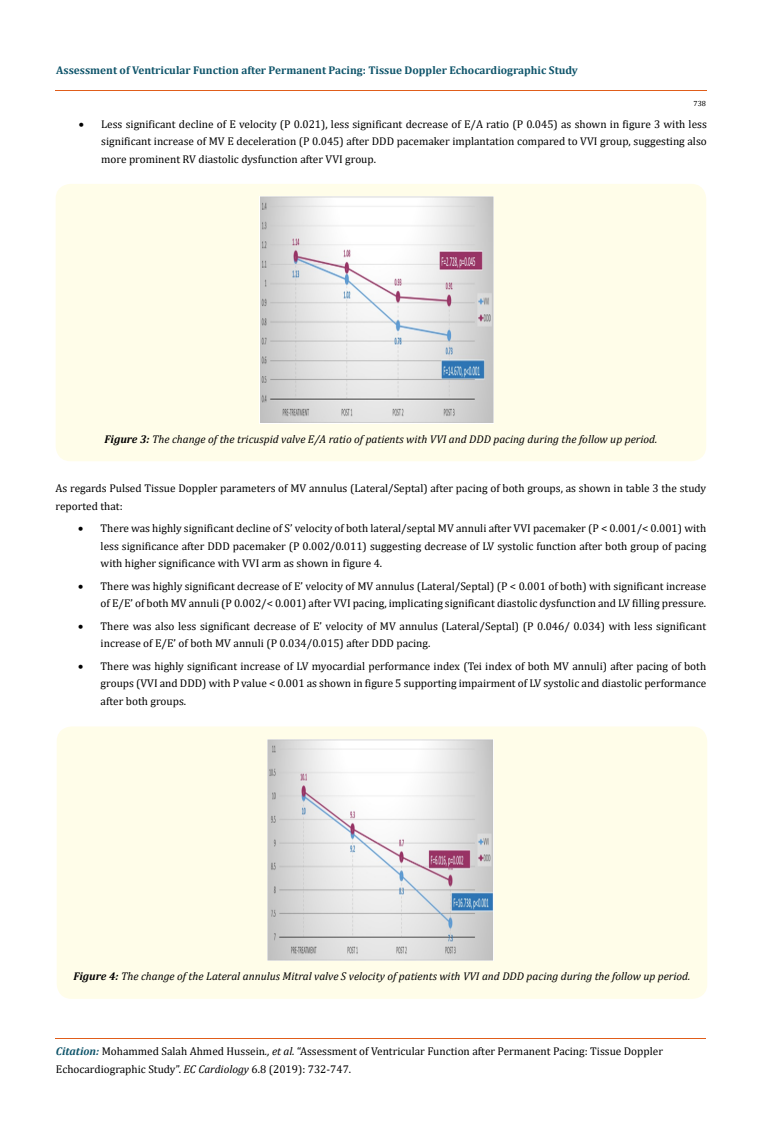
<style>
.page{position:relative;width:764px;height:1125px;background:#fff}
.page>*{position:absolute;margin:0;border:0;box-sizing:border-box;transform-origin:0 0}
.t1{font:11.25px/17.5px "Cambria";color:#000}
.t2{font:italic 11.25px "Cambria";color:#000}
.t3{font:700 11.25px "Cambria";color:#0e546a}
.t4{font:7.5px "Cambria";color:#000}
.s1{font-weight:700}
.s2{font-weight:700;font-style:italic;color:#0e546a}
.s3{font-style:italic}
</style>
<div class="page">
<hr style="left:55px;top:1039px;width:651px;height:1px;background:#e05d1a">
<div style="left:56px;top:184px;width:650px;height:277px;background:#fffde9;border-radius:15px"></div>
<img style="left:260px;top:197px;width:233px;height:227px">
<div style="left:57px;top:726px;width:650px;height:273px;background:#fffde9;border-radius:15px"></div>
<img style="left:268px;top:740px;width:225px;height:220px">
<p class="t3" style="left:56px;top:62px;width:523px">Assessment of Ventricular Function after Permanent Pacing: Tissue Doppler Echocardiographic Study</p>
<p class="t4" style="left:693px;top:99px;width:14px">738</p>
<p class="t1" style="left:101px;top:115px;width:607px;text-align:justify;text-indent:-22px">• Less significant decline of E velocity (P 0.021), less significant decrease of E/A ratio (P 0.045) as shown in figure 3 with less significant increase of MV E deceleration (P 0.045) after DDD pacemaker implantation compared to VVI group, suggesting also more prominent RV diastolic dysfunction after VVI group.</p>
<p class="t2" style="left:105px;top:432px;width:554px"><span class="s1">Figure 3:</span> The change of the tricuspid valve E/A ratio of patients with VVI and DDD pacing during the follow up period.</p>
<p class="t1" style="left:56px;top:479px;width:652px">As regards Pulsed Tissue Doppler parameters of MV annulus (Lateral/Septal) after pacing of both groups, as shown in table 3 the study reported that:</p>
<p class="t1" style="left:101px;top:519px;width:607px;text-align:justify;text-indent:-22px">• There was highly significant decline of S’ velocity of both lateral/septal MV annuli after VVI pacemaker (P &lt; 0.001/&lt; 0.001) with less significance after DDD pacemaker (P 0.002/0.011) suggesting decrease of LV systolic function after both group of pacing with higher significance with VVI arm as shown in figure 4.</p>
<p class="t1" style="left:78px;top:577px;width:629px;text-align:right">• There was highly significant decrease of E’ velocity of MV annulus (Lateral/Septal) (P &lt; 0.001 of both) with significant increase of E/E’ of both MV annuli (P 0.002/&lt; 0.001) after VVI pacing, implicating significant diastolic dysfunction and LV filling pressure.</p>
<p class="t1" style="left:101px;top:617px;width:607px;text-indent:-22px">• There was also less significant decrease of E’ velocity of MV annulus (Lateral/Septal) (P 0.046/ 0.034) with less significant increase of E/E’ of both MV annuli (P 0.034/0.015) after DDD pacing.</p>
<p class="t1" style="left:101px;top:657px;width:607px;text-align:justify;text-indent:-22px">• There was highly significant increase of LV myocardial performance index (Tei index of both MV annuli) after pacing of both groups (VVI and DDD) with P value &lt; 0.001 as shown in figure 5 supporting impairment of LV systolic and diastolic performance after both groups.</p>
<p class="t2" style="left:74px;top:968px;width:618px"><span class="s1">Figure 4:</span> The change of the Lateral annulus Mitral valve S velocity of patients with VVI and DDD pacing during the follow up period.</p>
<p class="t1" style="left:56px;top:1042px;width:608px"><span class="s2">Citation:</span> Mohammed Salah Ahmed Hussein<span class="s3">., et al.</span> “Assessment of Ventricular Function after Permanent Pacing: Tissue Doppler<br>Echocardiographic Study”. <span class="s3">EC Cardiology</span> 6.8 (2019): 732-747.</p>
</div>
